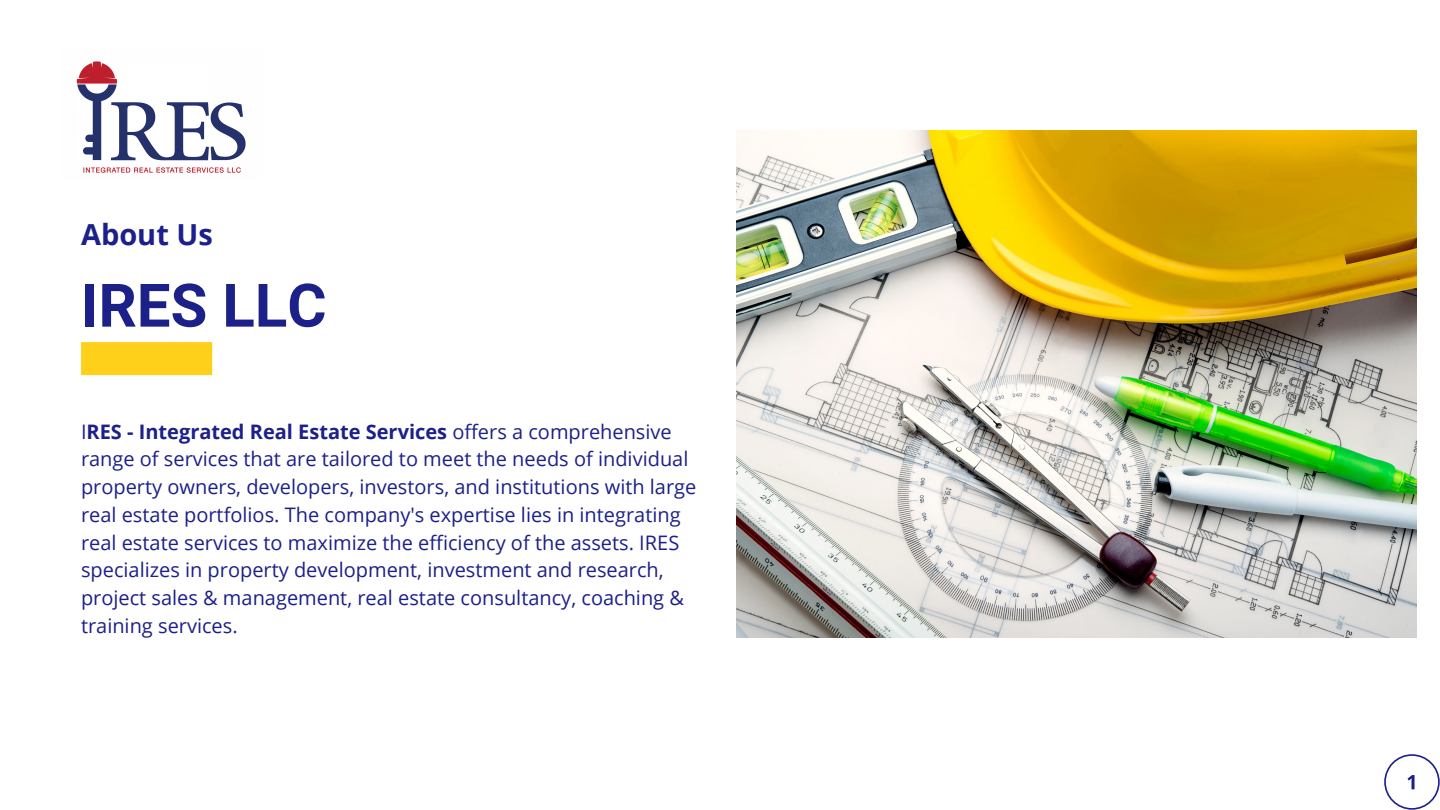
<style>
.page{position:relative;width:1440px;height:810px;background:#fff}
.page>*{position:absolute;margin:0;border:0;box-sizing:border-box;transform-origin:0 0}
.t1{font:700 60px "Roboto";color:#1c2089}
.t2{font:700 29px "Open Sans";color:#1c2089}
.t3{font:20px/27.8px "Open Sans";color:#1c2089}
.s1{font-weight:700}
</style>
<div class="page">
<div style="left:81px;top:342px;width:131px;height:33px;background:#fed01a"></div>
<img style="left:737px;top:131px;width:680px;height:507px">
<svg style="left:1384px;top:754px;width:56px;height:56px"></svg>
<img style="left:76px;top:61px;width:170px;height:112px">
<h2 class="t2" style="left:81px;top:214px;width:133px">About Us</h2>
<h1 class="t1" style="left:81px;top:271px;width:247px">IRES LLC</h1>
<p class="t3" style="left:81px;top:417px;width:617px">I<span class="s1">RES - Integrated Real Estate Services</span> offers a comprehensive range of services that are tailored to meet the needs of individual property owners, developers, investors, and institutions with large real estate portfolios. The company's expertise lies in integrating real estate services to maximize the efficiency of the assets. IRES specializes in property development, investment and research, project sales &amp; management, real estate consultancy, coaching &amp; training services.</p>
</div>
